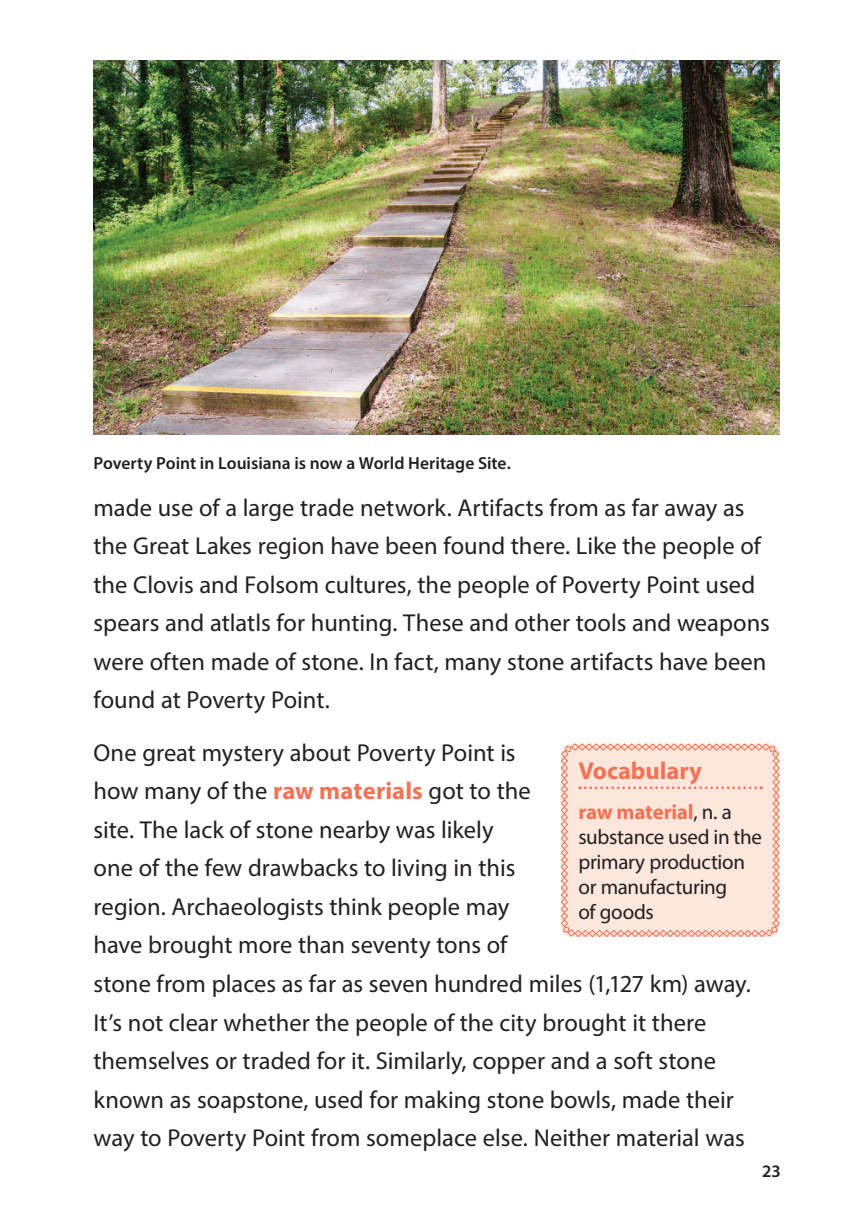
<style>
.page{position:relative;width:845px;height:1210px;background:#fff}
.page>*{position:absolute;margin:0;border:0;box-sizing:border-box;transform-origin:0 0}
.t1{font:24.5px/38.5px "Myriad Pro";color:#231f20}
.t2{font:700 24.5px "Myriad Pro";color:#f37255}
.t3{font:21px/25.2px "Myriad Pro";letter-spacing:-.015em;color:#231f20}
.t4{font:600 17.5px "Myriad Pro";color:#231f20}
.s1{font-weight:700;color:#f37255}
</style>
<div class="page">
<img style="left:93px;top:61px;width:686px;height:373px">
<svg style="left:560px;top:743px;width:219px;height:194px;background:#fce0d5"></svg>
<p class="t4" style="left:93px;top:452px;width:418px">Poverty Point in Louisiana is now a World Heritage Site.</p>
<p class="t1" style="left:93px;top:488px;width:677px">made use of a large trade network. Artifacts from as far away as the Great Lakes region have been found there. Like the people of the Clovis and Folsom cultures, the people of Poverty Point used spears and atlatls for hunting. These and other tools and weapons were often made of stone. In fact, many stone artifacts have been found at Poverty Point.</p>
<p class="t1" style="left:93px;top:733px;width:658px">One great mystery about Poverty Point is<br>how many of the <span class="s1">raw materials</span> got to the<br>site. The lack of stone nearby was likely<br>one of the few drawbacks to living in this<br>region. Archaeologists think people may<br>have brought more than seventy tons of<br>stone from places as far as seven hundred miles (1,127 km) away.<br>It’s not clear whether the people of the city brought it there themselves or traded for it. Similarly, copper and a soft stone known as soapstone, used for making stone bowls, made their way to Poverty Point from someplace else. Neither material was</p>
<p class="t2" style="left:578px;top:755px;width:125px">Vocabulary</p>
<p class="t3" style="left:578px;top:798px;width:185px"><span class="s1">raw material</span>, n. a substance used in the primary production or manufacturing<br>of goods</p>
<p class="t4" style="left:761px;top:1159px;width:20px">23</p>
</div>
